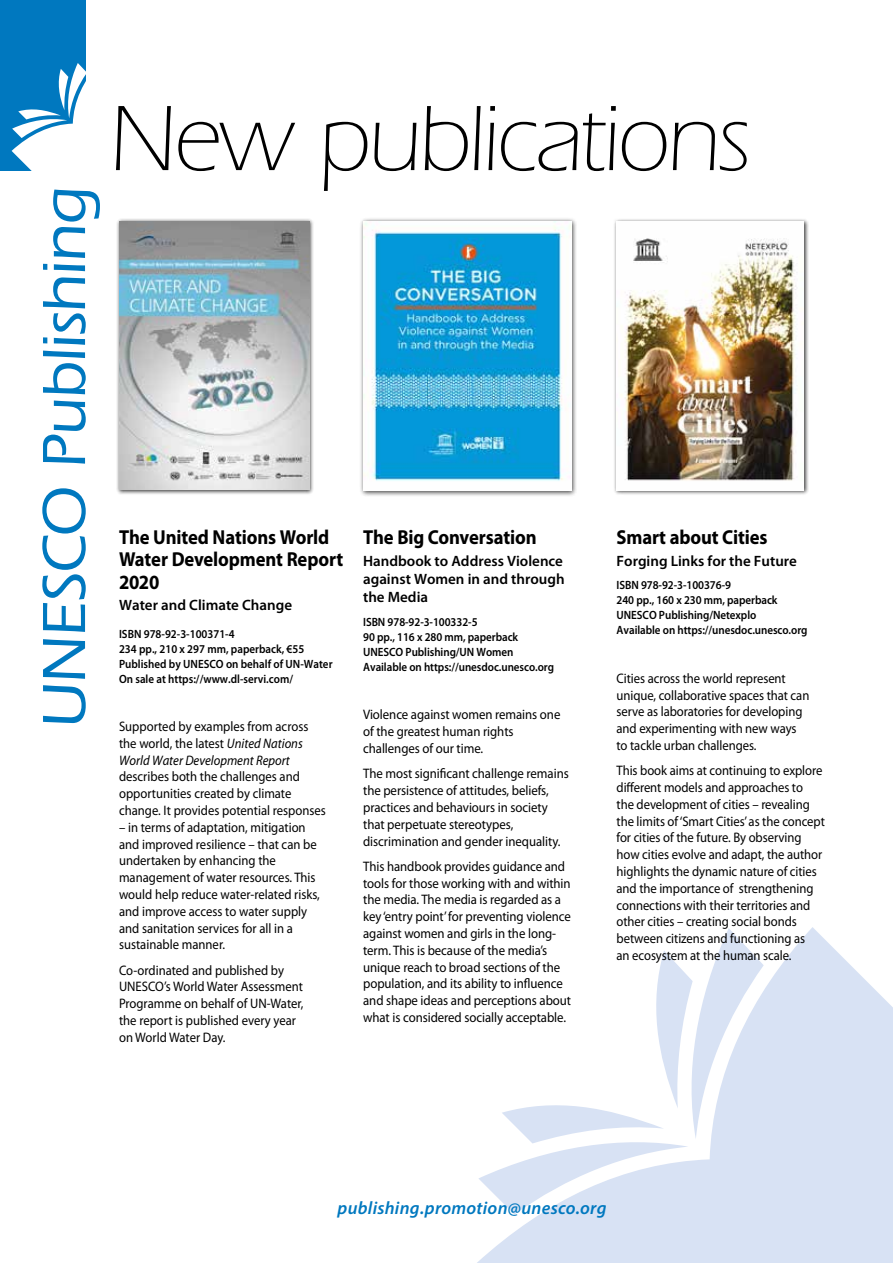
<style>
.page{position:relative;width:893px;height:1263px;background:#fff}
.page>*{position:absolute;margin:0;border:0;box-sizing:border-box;transform-origin:0 0}
.t1{font:300 96px "ITC Eras Std";letter-spacing:-.03em;color:#000}
.t2{font:500 63px "ITC Eras Std";letter-spacing:-.015em;color:#0078bf}
.t3{font:700 20.25px/22.5px "Myriad Pro";letter-spacing:-.01em;color:#000;scale:.92 1}
.t4{font:italic 600 18px "Myriad Pro";letter-spacing:.015em;color:#0078bf}
.t5{font:600 15px/18px "Myriad Pro";color:#000;text-align:justify}
.t6{font:13.8px/16.8px "Myriad Pro";letter-spacing:-.005em;color:#000;scale:.92 1}
.t7{font:13.8px/16.8px "Myriad Pro";letter-spacing:-.005em;color:#000;scale:.93 1}
.t8{font:600 12px/15px "Myriad Pro";letter-spacing:-.005em;color:#000;scale:.92 1}
.s1{font-style:italic}
</style>
<div class="page">
<svg style="left:477px;top:927px;width:416px;height:336px;fill:#d8e2f4"></svg>
<div style="left:359px;top:217px;width:218px;height:280px;background:#000;opacity:.75"></div>
<img style="left:363px;top:221px;width:208px;height:269px">
<div style="left:116px;top:218px;width:199px;height:277px;background:#000;opacity:.75"></div>
<img style="left:119px;top:221px;width:190px;height:268px">
<div style="left:613px;top:218px;width:196px;height:278px;background:#000;opacity:.75"></div>
<img style="left:617px;top:221px;width:187px;height:269px">
<div style="left:0;top:0;width:85px;height:170px;background:#0078bf"></div>
<svg style="left:12px;top:63px;width:74px;height:108px"></svg>
<h2 class="t2" style="left:29px;top:728px;width:543px;rotate:-90deg">UNESCO Publishing</h2>
<h1 class="t1" style="left:108px;top:86px;width:643px">New publications</h1>
<h3 class="t3" style="left:119px;top:526px;width:245px">The United Nations World<br>Water Development Report<br>2020</h3>
<p class="t5" style="left:119px;top:596px;width:175px">Water and Climate Change</p>
<p class="t8" style="left:119px;top:626px;width:234px">ISBN 978-92-3-100371-4<br>234 pp., 210 x 297 mm, paperback, €55<br>Published by UNESCO on behalf of UN-Water On sale at https://www.dl-servi.com/</p>
<p class="t6" style="left:119px;top:718px;width:207px">Supported by examples from across the world, the latest <span class="s1">United Nations<br>World Water Development Report</span></p>
<p class="t6" style="left:119px;top:768px;width:226px">describes both the challenges and opportunities created by climate change. It provides potential responses</p>
<p class="t6" style="left:119px;top:818px;width:220px">– in terms of adaptation, mitigation and improved resilience – that can be undertaken by enhancing the management of water resources. This would help reduce water-related risks, and improve access to water supply and sanitation services for all in a sustainable manner.</p>
<p class="t6" style="left:119px;top:961px;width:202px">Co-ordinated and published by<br>UNESCO’s World Water Assessment<br>Programme on behalf of UN-Water, the report is published every year on World Water Day.</p>
<h3 class="t3" style="left:363px;top:526px;width:190px">The Big Conversation</h3>
<p class="t5" style="left:363px;top:552px;width:203px">Handbook to Address Violence against Women in and through the Media</p>
<p class="t8" style="left:363px;top:614px;width:209px">ISBN 978-92-3-100332-5<br>90 pp., 116 x 280 mm, paperback<br>UNESCO Publishing/UN Women<br>Available on https://unesdoc.unesco.org</p>
<p class="t7" style="left:363px;top:706px;width:214px">Violence against women remains one of the greatest human rights challenges of our time.</p>
<p class="t7" style="left:363px;top:765px;width:223px">The most significant challenge remains the persistence of attitudes, beliefs, practices and behaviours in society that perpetuate stereotypes, discrimination and gender inequality.</p>
<p class="t7" style="left:363px;top:858px;width:225px">This handbook provides guidance and tools for those working with and within the media. The media is regarded as a key ‘entry point’ for preventing violence against women and girls in the long&shy;term. This is because of the media’s unique reach to broad sections of the population, and its ability to influence and shape ideas and perceptions about what is considered socially acceptable.</p>
<h3 class="t3" style="left:617px;top:526px;width:166px">Smart about Cities</h3>
<p class="t5" style="left:617px;top:552px;width:182px">Forging Links for the Future</p>
<p class="t8" style="left:617px;top:578px;width:209px">ISBN 978-92-3-100376-9<br>240 pp., 160 x 230 mm, paperback<br>UNESCO Publishing/Netexplo<br>Available on https://unesdoc.unesco.org</p>
<p class="t6" style="left:617px;top:669px;width:211px">Cities across the world represent unique, collaborative spaces that can serve as laboratories for developing and experimenting with new ways to tackle urban challenges.</p>
<p class="t6" style="left:617px;top:762px;width:228px">This book aims at continuing to explore different models and approaches to<br>the development of cities – revealing the limits of ‘Smart Cities’ as the concept for cities of the future. By observing how cities evolve and adapt, the author highlights the dynamic nature of cities and the importance of strengthening connections with their territories and other cities – creating social bonds between citizens and functioning as<br>an ecosystem at the human scale.</p>
<h3 class="t4" style="left:338px;top:1196px;width:270px">publishing.promotion@unesco.org</h3>
</div>
